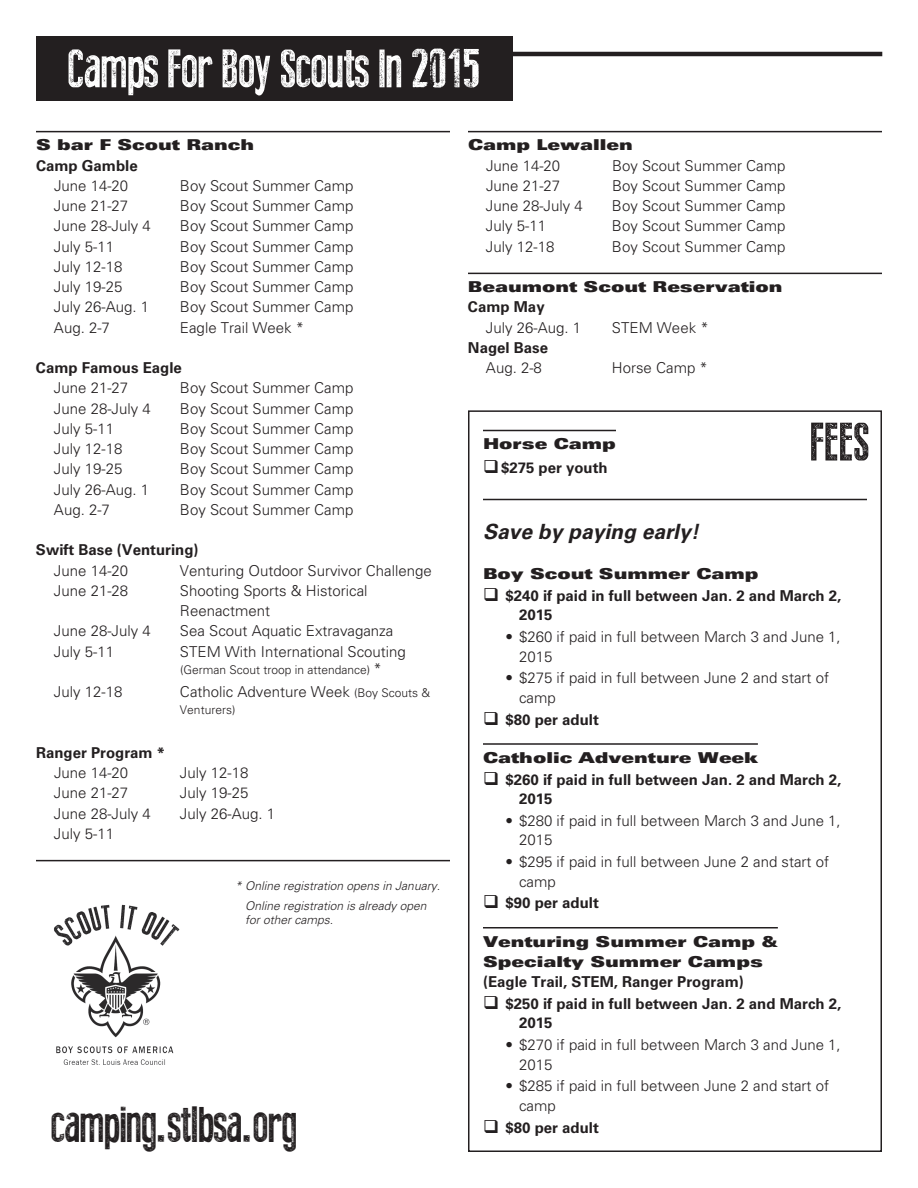
<style>
.page{position:relative;width:918px;height:1188px;background:#fff}
.page>*{position:absolute;margin:0;border:0;box-sizing:border-box;transform-origin:0 0}
.t1{font:54px "Press Style";color:#fff}
.t2{font:54px "Press Style";color:#231f20}
.t3{font:49.5px "Press Style";color:#231f20}
.t4{font:italic 700 21px "Univers";color:#231f20}
.t5{font:300 15px/19.5px "Univers";color:#231f20}
.t6{font:700 15px/19.5px "Univers";color:#231f20}
.t7{font:900 expanded 15px/20.2px "Univers";color:#231f20}
.t8{font:italic 300 12px/20.2px "Univers";color:#231f20;text-align:center}
.t9{font:300 12px "Univers";color:#231f20}
.s1{font-size:15px}
.s2{font-size:12px}
</style>
<div class="page">
<hr style="left:321px;top:52px;width:561px;height:4px;background:#231f20">
<img style="left:53px;top:904px;width:127px;height:161px">
<div style="left:36px;top:36px;width:477px;height:65px;background:#231f20"></div>
<hr style="left:36px;top:131px;width:414px;height:1px;background:#231f20">
<hr style="left:36px;top:860px;width:414px;height:1px;background:#231f20">
<hr style="left:468px;top:131px;width:414px;height:1px;background:#231f20">
<hr style="left:468px;top:273px;width:414px;height:1px;background:#231f20">
<hr style="left:483px;top:430px;width:133px;height:1px;background:#231f20">
<hr style="left:483px;top:499px;width:384px;height:1px;background:#231f20">
<hr style="left:483px;top:743px;width:275px;height:2px;background:#231f20">
<hr style="left:483px;top:927px;width:295px;height:1px;background:#231f20">
<div style="left:468px;top:410px;width:414px;height:742px;border:2px solid #231f20"></div>
<h1 class="t1" style="left:68px;top:40px;width:414px">Camps For Boy Scouts In 2015</h1>
<p class="t7" style="left:36px;top:135px;width:220px">S bar F Scout Ranch</p>
<p class="t6" style="left:36px;top:156px;width:103px">Camp Gamble</p>
<p class="t5" style="left:54px;top:176px;width:76px">June 14-20</p>
<p class="t5" style="left:180px;top:176px;width:175px">Boy Scout Summer Camp</p>
<p class="t5" style="left:54px;top:196px;width:76px">June 21-27</p>
<p class="t5" style="left:180px;top:196px;width:175px">Boy Scout Summer Camp</p>
<p class="t5" style="left:54px;top:216px;width:98px">June 28-July 4</p>
<p class="t5" style="left:180px;top:216px;width:175px">Boy Scout Summer Camp</p>
<p class="t5" style="left:54px;top:237px;width:62px">July 5-11</p>
<p class="t5" style="left:180px;top:237px;width:175px">Boy Scout Summer Camp</p>
<p class="t5" style="left:54px;top:257px;width:70px">July 12-18</p>
<p class="t5" style="left:180px;top:257px;width:175px">Boy Scout Summer Camp</p>
<p class="t5" style="left:54px;top:277px;width:70px">July 19-25</p>
<p class="t5" style="left:180px;top:277px;width:175px">Boy Scout Summer Camp</p>
<p class="t5" style="left:54px;top:297px;width:97px">July 26-Aug. 1</p>
<p class="t5" style="left:180px;top:297px;width:175px">Boy Scout Summer Camp</p>
<p class="t5" style="left:54px;top:318px;width:57px">Aug. 2-7</p>
<p class="t5" style="left:180px;top:318px;width:126px">Eagle Trail Week *</p>
<p class="t6" style="left:36px;top:358px;width:147px">Camp Famous Eagle</p>
<p class="t5" style="left:54px;top:378px;width:76px">June 21-27</p>
<p class="t5" style="left:180px;top:378px;width:175px">Boy Scout Summer Camp</p>
<p class="t5" style="left:54px;top:399px;width:98px">June 28-July 4</p>
<p class="t5" style="left:180px;top:399px;width:175px">Boy Scout Summer Camp</p>
<p class="t5" style="left:54px;top:419px;width:62px">July 5-11</p>
<p class="t5" style="left:180px;top:419px;width:175px">Boy Scout Summer Camp</p>
<p class="t5" style="left:54px;top:439px;width:70px">July 12-18</p>
<p class="t5" style="left:180px;top:439px;width:175px">Boy Scout Summer Camp</p>
<p class="t5" style="left:54px;top:459px;width:70px">July 19-25</p>
<p class="t5" style="left:180px;top:459px;width:175px">Boy Scout Summer Camp</p>
<p class="t5" style="left:54px;top:480px;width:97px">July 26-Aug. 1</p>
<p class="t5" style="left:180px;top:480px;width:175px">Boy Scout Summer Camp</p>
<p class="t5" style="left:54px;top:500px;width:57px">Aug. 2-7</p>
<p class="t5" style="left:180px;top:500px;width:175px">Boy Scout Summer Camp</p>
<p class="t6" style="left:36px;top:540px;width:164px">Swift Base (Venturing)</p>
<p class="t5" style="left:54px;top:561px;width:76px">June 14-20</p>
<p class="t5" style="left:180px;top:561px;width:253px">Venturing Outdoor Survivor Challenge</p>
<p class="t5" style="left:54px;top:581px;width:76px">June 21-28</p>
<p class="t5" style="left:180px;top:580px;width:189px;line-height:20.2px">Shooting Sports &amp; Historical<br>Reenactment</p>
<p class="t5" style="left:54px;top:621px;width:98px">June 28-July 4</p>
<p class="t5" style="left:180px;top:621px;width:215px">Sea Scout Aquatic Extravaganza</p>
<p class="t5" style="left:54px;top:642px;width:62px">July 5-11</p>
<p class="t5" style="left:180px;top:642px;width:227px">STEM With International Scouting</p>
<p class="t9" style="left:180px;top:662px;width:203px">(German Scout troop in attendance) <span class="s1">*</span></p>
<p class="t5" style="left:54px;top:682px;width:70px">July 12-18</p>
<p class="t5" style="left:180px;top:682px;width:252px">Catholic Adventure Week <span class="s2">(Boy Scouts &amp;</span></p>
<p class="t9" style="left:180px;top:703px;width:57px">Venturers)</p>
<p class="t6" style="left:36px;top:743px;width:131px">Ranger Program *</p>
<p class="t5" style="left:54px;top:763px;width:76px">June 14-20</p>
<p class="t5" style="left:180px;top:763px;width:70px">July 12-18</p>
<p class="t5" style="left:54px;top:783px;width:76px">June 21-27</p>
<p class="t5" style="left:180px;top:783px;width:70px">July 19-25</p>
<p class="t5" style="left:54px;top:804px;width:98px">June 28-July 4</p>
<p class="t5" style="left:180px;top:804px;width:97px">July 26-Aug. 1</p>
<p class="t5" style="left:54px;top:824px;width:62px">July 5-11</p>
<p class="t8" style="left:235px;top:875px;width:206px">* Online registration opens in January.<br>Online registration is already open</p>
<p class="t8" style="left:245px;top:910px;width:90px">for other camps.</p>
<h2 class="t3" style="left:51px;top:1099px;width:248px">camping.stlbsa.org</h2>
<p class="t7" style="left:468px;top:135px;width:166px">Camp Lewallen</p>
<p class="t5" style="left:486px;top:156px;width:76px">June 14-20</p>
<p class="t5" style="left:612px;top:156px;width:175px">Boy Scout Summer Camp</p>
<p class="t5" style="left:486px;top:176px;width:76px">June 21-27</p>
<p class="t5" style="left:612px;top:176px;width:175px">Boy Scout Summer Camp</p>
<p class="t5" style="left:486px;top:196px;width:98px">June 28-July 4</p>
<p class="t5" style="left:612px;top:196px;width:175px">Boy Scout Summer Camp</p>
<p class="t5" style="left:486px;top:216px;width:62px">July 5-11</p>
<p class="t5" style="left:612px;top:216px;width:175px">Boy Scout Summer Camp</p>
<p class="t5" style="left:486px;top:237px;width:70px">July 12-18</p>
<p class="t5" style="left:612px;top:237px;width:175px">Boy Scout Summer Camp</p>
<p class="t7" style="left:468px;top:277px;width:316px">Beaumont Scout Reservation</p>
<p class="t6" style="left:468px;top:297px;width:78px">Camp May</p>
<p class="t5" style="left:486px;top:318px;width:97px">July 26-Aug. 1</p>
<p class="t5" style="left:612px;top:318px;width:98px">STEM Week *</p>
<p class="t6" style="left:468px;top:338px;width:82px">Nagel Base</p>
<p class="t5" style="left:486px;top:358px;width:57px">Aug. 2-8</p>
<p class="t5" style="left:612px;top:358px;width:97px">Horse Camp *</p>
<p class="t7" style="left:483px;top:434px;width:134px">Horse Camp</p>
<p class="t6" style="left:483px;top:458px;width:126px">❑$275 per youth</p>
<h1 class="t2" style="left:810px;top:414px;width:61px">FEES</h1>
<h3 class="t4" style="left:483px;top:519px;width:217px">Save by paying early!</h3>
<p class="t7" style="left:483px;top:563px;width:277px">Boy Scout Summer Camp</p>
<p class="t6" style="left:519px;top:586px;width:324px;text-indent:-36px">❑ $240 if paid in full between Jan. 2 and March 2,<br>2015</p>
<p class="t5" style="left:519px;top:627px;width:323px;text-indent:-14px">• $260 if paid in full between March 3 and June 1,<br>2015</p>
<p class="t5" style="left:519px;top:668px;width:312px;text-indent:-14px">• $275 if paid in full between June 2 and start of camp</p>
<p class="t6" style="left:483px;top:710px;width:117px">❑ $80 per adult</p>
<p class="t7" style="left:483px;top:747px;width:276px">Catholic Adventure Week</p>
<p class="t6" style="left:519px;top:770px;width:324px;text-indent:-36px">❑ $260 if paid in full between Jan. 2 and March 2,<br>2015</p>
<p class="t5" style="left:519px;top:811px;width:323px;text-indent:-14px">• $280 if paid in full between March 3 and June 1,<br>2015</p>
<p class="t5" style="left:519px;top:852px;width:312px;text-indent:-14px">• $295 if paid in full between June 2 and start of camp</p>
<p class="t6" style="left:483px;top:893px;width:117px">❑ $90 per adult</p>
<p class="t7" style="left:483px;top:931px;width:296px">Venturing Summer Camp &amp;<br>Specialty Summer Camps</p>
<p class="t6" style="left:483px;top:972px;width:262px">(Eagle Trail, STEM, Ranger Program)</p>
<p class="t6" style="left:519px;top:994px;width:324px;text-indent:-36px">❑ $250 if paid in full between Jan. 2 and March 2,<br>2015</p>
<p class="t5" style="left:519px;top:1035px;width:323px;text-indent:-14px">• $270 if paid in full between March 3 and June 1,<br>2015</p>
<p class="t5" style="left:519px;top:1076px;width:312px;text-indent:-14px">• $285 if paid in full between June 2 and start of camp</p>
<p class="t6" style="left:483px;top:1118px;width:117px">❑ $80 per adult</p>
</div>
